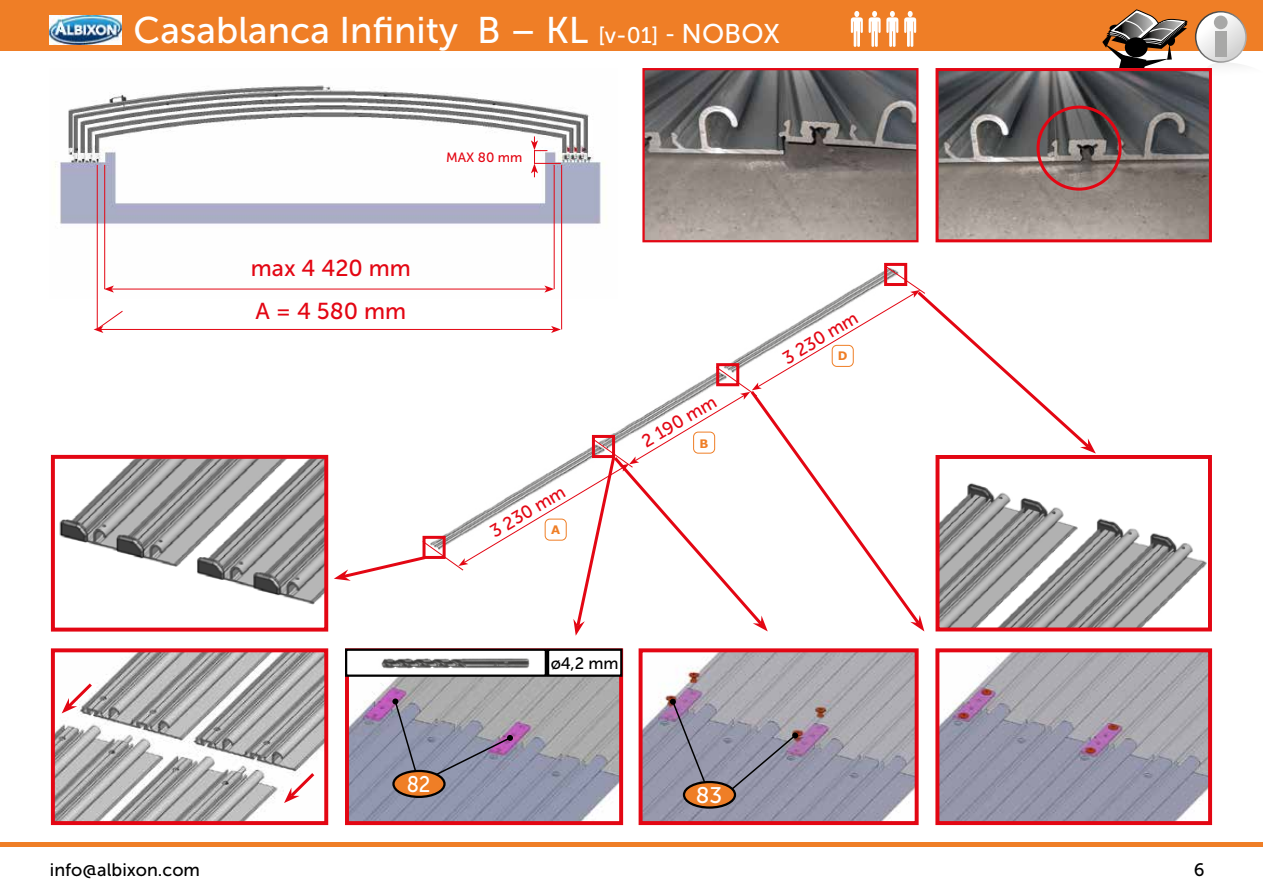
<style>
.page{position:relative;width:1263px;height:893px;background:#fff}
.page>*{position:absolute;margin:0;border:0;box-sizing:border-box;transform-origin:0 0}
.t1{font:37.05px "Museo Sans 500";color:#fff}
.t2{font:22.95px "Museo Sans 500";color:#e30613}
.t3{font:22.5px "Museo Sans 500";color:#fff}
.t4{font:22.5px "Museo Sans 500";color:#fff;scale:.9 1}
.t5{font:18px "Museo Sans 500";color:#e30613}
.t6{font:18px "Museo Sans 500";color:#000}
.t7{font:16.5px "Museo Sans 500";color:#000}
.t8{font:13.35px "Museo Sans 500";color:#e30613}
.t9{font:700 11.7px "Verdana";color:#ef7e26}
.s1{font-size:22.5px}
.s2{font-size:27px}
</style>
<div class="page">
<div style="left:0;top:0;width:1263px;height:51px;background:#ef7e26"></div>
<hr style="left:0;top:842px;width:1263px;height:4px;background:#ef7e26">
<svg style="left:1196px;top:12px;width:50px;height:50px"></svg>
<div style="left:1195px;top:11px;width:52px;height:52px;border:2px solid #fff;border-radius:50%"></div>
<svg style="left:1209px;top:62px;width:32px;height:5px"></svg>
<div style="left:1215px;top:32px;width:11px;height:25px;background:#a8a8a7"></div>
<div style="left:1214px;top:16px;width:13px;height:13px;background:#a8a8a7;border-radius:50%"></div>
<svg style="left:1102px;top:10px;width:85px;height:58px"></svg>
<img style="left:50px;top:15px;width:71px;height:30px">
<img style="left:55px;top:85px;width:546px;height:214px">
<hr style="left:104px;top:165px;width:1px;height:124px;background:#e30613">
<hr style="left:554px;top:165px;width:1px;height:124px;background:#e30613">
<hr style="left:112px;top:289px;width:435px;height:1px;background:#e30613">
<svg style="left:104px;top:285px;width:10px;height:8px"></svg>
<div style="left:442px;top:151px;width:89px;height:11px;background:#fff"></div>
<svg style="left:531px;top:136px;width:30px;height:41px"></svg>
<hr style="left:97px;top:165px;width:1px;height:164px;background:#e30613">
<hr style="left:561px;top:165px;width:1px;height:164px;background:#e30613">
<hr style="left:101px;top:329px;width:452px;height:1px;background:#e30613">
<svg style="left:94px;top:310px;width:30px;height:23px"></svg>
<div style="left:884px;top:263px;width:23px;height:23px;border:3px solid #e30613"></div>
<svg style="left:334px;top:265px;width:762px;height:371px"></svg>
<div style="left:422px;top:536px;width:24px;height:23px;border:3px solid #e30613"></div>
<img style="left:56px;top:653px;width:267px;height:167px">
<div style="left:51px;top:648px;width:277px;height:177px;border:4px solid #e30613"></div>
<img style="left:350px;top:677px;width:268px;height:143px">
<div style="left:345px;top:648px;width:278px;height:177px;border:4px solid #e30613"></div>
<svg style="left:284px;top:770px;width:33px;height:33px"></svg>
<svg style="left:62px;top:680px;width:33px;height:33px"></svg>
<img style="left:59px;top:460px;width:264px;height:145px">
<div style="left:51px;top:455px;width:277px;height:177px;border:4px solid #e30613"></div>
<img style="left:644px;top:653px;width:270px;height:167px">
<div style="left:639px;top:648px;width:280px;height:177px;border:4px solid #e30613"></div>
<img style="left:940px;top:653px;width:267px;height:167px">
<div style="left:935px;top:648px;width:277px;height:177px;border:4px solid #e30613"></div>
<img style="left:940px;top:460px;width:267px;height:166px">
<div style="left:935px;top:455px;width:277px;height:176px;border:4px solid #e30613"></div>
<svg style="left:670px;top:699px;width:41px;height:98px;background:#908ba1"></svg>
<svg style="left:392px;top:698px;width:121px;height:87px;background:#9393a5"></svg>
<svg style="left:724px;top:732px;width:74px;height:64px;background:#8f8fa2"></svg>
<div style="left:684px;top:782px;width:51px;height:25px;background:#ef7e26;border-radius:50%"></div>
<div style="left:683px;top:781px;width:53px;height:28px;border:2px solid #000;border-radius:50%"></div>
<div style="left:393px;top:771px;width:51px;height:26px;background:#ef7e26;border-radius:50%"></div>
<div style="left:392px;top:770px;width:54px;height:28px;border:2px solid #000;border-radius:50%"></div>
<div style="left:346px;top:650px;width:200px;height:26px;background:#fff"></div>
<div style="left:345px;top:649px;width:202px;height:28px;border:2px solid #000"></div>
<img style="left:381px;top:658px;width:149px;height:11px">
<div style="left:548px;top:650px;width:73px;height:26px;background:#fff"></div>
<div style="left:547px;top:649px;width:75px;height:28px;border:2px solid #000"></div>
<svg style="left:851px;top:11px;width:12px;height:36px"></svg>
<svg style="left:869px;top:11px;width:29px;height:36px"></svg>
<svg style="left:904px;top:11px;width:12px;height:36px"></svg>
<img style="left:645px;top:71px;width:270px;height:168px">
<div style="left:642px;top:68px;width:276px;height:174px;border:2px solid #e30613"></div>
<img style="left:939px;top:72px;width:269px;height:166px">
<div style="left:935px;top:68px;width:277px;height:174px;border:3px solid #e30613"></div>
<div style="left:1036px;top:106px;width:85px;height:85px;border:3px solid #e30613;border-radius:50%"></div>
<p class="t1" style="left:134px;top:9px;width:648px">Casablanca Infinity B – KL <span class="s1">[v-01] -</span> <span class="s2">NOBOX</span></p>
<p class="t8" style="left:446px;top:150px;width:78px">MAX 80 mm</p>
<p class="t2" style="left:251px;top:255px;width:161px">max 4 420 mm</p>
<p class="t2" style="left:255px;top:299px;width:152px">A = 4 580 mm</p>
<p class="t5" style="left:487px;top:524px;width:86px;rotate:-31deg">3 230 mm</p>
<p class="t9" style="left:551px;top:521px;width:11px">A</p>
<p class="t5" style="left:638px;top:434px;width:85px;rotate:-31deg">2 190 mm</p>
<p class="t9" style="left:700px;top:435px;width:10px">B</p>
<p class="t4" style="left:407px;top:772px;width:28px">82</p>
<p class="t7" style="left:551px;top:654px;width:70px">ø4,2 mm</p>
<p class="t3" style="left:696px;top:783px;width:28px">83</p>
<p class="t5" style="left:779px;top:351px;width:86px;rotate:-31deg">3 230 mm</p>
<p class="t9" style="left:838px;top:347px;width:11px">D</p>
<p class="t6" style="left:50px;top:860px;width:152px">info@albixon.com</p>
<p class="t6" style="left:1194px;top:860px;width:12px">6</p>
</div>
